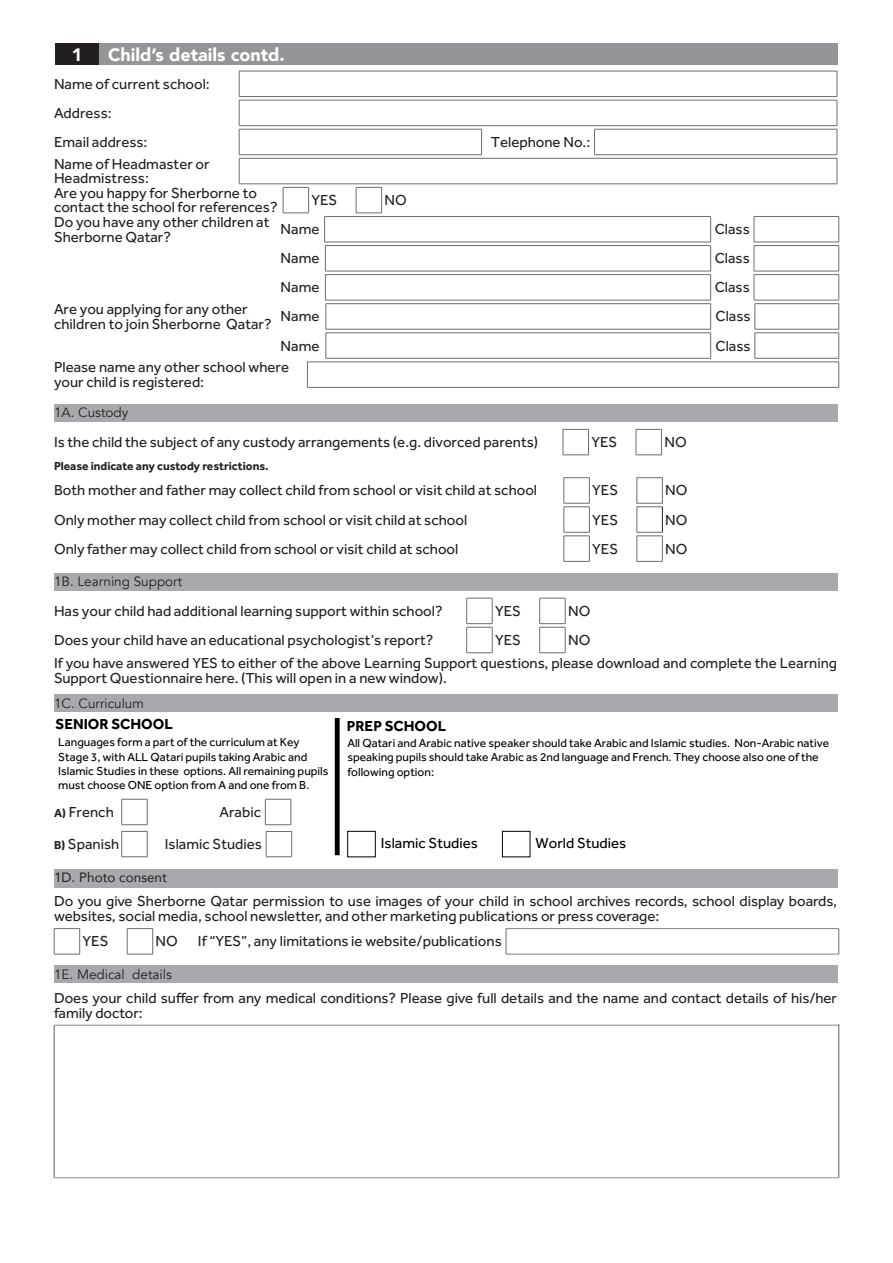
<style>
.page{position:relative;width:893px;height:1263px;background:#fff}
.page>*{position:absolute;margin:0;border:0;box-sizing:border-box;transform-origin:0 0}
.t1{font:900 18px "Avenir";color:#fff}
.t2{font:15px/15px "Effra";color:#231f20}
.t3{font:15px "Effra";color:#000}
.t4{font:700 15px "Effra";color:#000}
.t5{font:13.5px "Avenir";color:#231f20}
.t6{font:13.5px "Avenir";color:#231f20}
.t7{font:12px/14.4px "Effra";color:#000}
.t8{font:700 12px "Effra";color:#231f20}
.s1{font-weight:700;font-size:12px}
</style>
<div class="page">
<div style="left:54px;top:404px;width:783px;height:18px;background:#a8a9ad"></div>
<div style="left:54px;top:573px;width:783px;height:18px;background:#a8a9ad"></div>
<div style="left:54px;top:694px;width:783px;height:18px;background:#a8a9ad"></div>
<div style="left:54px;top:869px;width:783px;height:18px;background:#a8a9ad"></div>
<div style="left:54px;top:965px;width:783px;height:18px;background:#a8a9ad"></div>
<svg style="left:562px;top:429px;width:100px;height:27px"></svg>
<svg style="left:563px;top:477px;width:100px;height:85px"></svg>
<svg style="left:466px;top:598px;width:100px;height:55px"></svg>
<svg style="left:121px;top:799px;width:171px;height:26px"></svg>
<hr style="left:506px;top:928px;width:333px;height:1px;background:#808285">
<hr style="left:506px;top:954px;width:333px;height:1px;background:#808285">
<svg style="left:506px;top:929px;width:1px;height:25px"></svg>
<svg style="left:838px;top:929px;width:1px;height:25px"></svg>
<svg style="left:54px;top:928px;width:99px;height:27px"></svg>
<hr style="left:54px;top:1025px;width:785px;height:1px;background:#808285">
<hr style="left:54px;top:1177px;width:785px;height:1px;background:#808285">
<hr style="left:54px;top:1025px;width:1px;height:152px;background:#6c6d70">
<hr style="left:838px;top:1024px;width:1px;height:153px;background:#6c6d70">
<svg style="left:238px;top:71px;width:601px;height:316px"></svg>
<hr style="left:307px;top:387px;width:532px;height:1px;background:#6c6d70">
<div style="left:55px;top:43px;width:45px;height:22px;background:#231f20"></div>
<div style="left:100px;top:43px;width:738px;height:22px;background:#939598"></div>
<div style="left:347px;top:831px;width:28px;height:26px;border:1px solid #000"></div>
<div style="left:502px;top:831px;width:28px;height:26px;border:1px solid #000"></div>
<svg style="left:121px;top:831px;width:233px;height:26px"></svg>
<div style="left:334px;top:718px;width:6px;height:137px;background:#000"></div>
<p class="t1" style="left:72px;top:39px;width:12px">1</p>
<p class="t1" style="left:108px;top:39px;width:178px">Child’s details contd.</p>
<p class="t2" style="left:54px;top:69px;width:157px;line-height:29.1px">Name of current school:<br>Address:<br>Email address:</p>
<p class="t2" style="left:491px;top:134px;width:101px">Telephone No.:</p>
<p class="t2" style="left:54px;top:157px;width:157px;line-height:13.5px">Name of Headmaster or<br>Headmistress:</p>
<p class="t2" style="left:54px;top:186px;width:225px;line-height:13.5px">Are you happy for Sherborne to contact the school for references?</p>
<p class="t2" style="left:311px;top:192px;width:27px">YES</p>
<p class="t2" style="left:384px;top:192px;width:24px">NO</p>
<p class="t2" style="left:54px;top:214px;width:217px">Do you have any other children at<br>Sherborne Qatar?</p>
<p class="t2" style="left:281px;top:222px;width:40px">Name</p>
<p class="t2" style="left:715px;top:222px;width:37px">Class</p>
<p class="t2" style="left:281px;top:251px;width:40px">Name</p>
<p class="t2" style="left:715px;top:251px;width:37px">Class</p>
<p class="t2" style="left:281px;top:280px;width:40px">Name</p>
<p class="t2" style="left:715px;top:280px;width:37px">Class</p>
<p class="t2" style="left:54px;top:301px;width:219px">Are you applying for any other children to join Sherborne Qatar?</p>
<p class="t2" style="left:281px;top:309px;width:40px">Name</p>
<p class="t2" style="left:716px;top:309px;width:37px">Class</p>
<p class="t2" style="left:281px;top:338px;width:40px">Name</p>
<p class="t2" style="left:716px;top:338px;width:37px">Class</p>
<p class="t2" style="left:54px;top:359px;width:237px">Please name any other school where your child is registered:</p>
<p class="t5" style="left:54px;top:405px;width:76px">1A. Custody</p>
<p class="t2" style="left:54px;top:434px;width:486px">Is the child the subject of any custody arrangements (e.g. divorced parents)</p>
<p class="t2" style="left:591px;top:434px;width:27px">YES</p>
<p class="t2" style="left:664px;top:434px;width:24px">NO</p>
<p class="t8" style="left:54px;top:459px;width:216px">Please indicate any custody restrictions.</p>
<p class="t2" style="left:54px;top:483px;width:485px">Both mother and father may collect child from school or visit child at school</p>
<p class="t2" style="left:592px;top:483px;width:27px">YES</p>
<p class="t2" style="left:665px;top:483px;width:24px">NO</p>
<p class="t2" style="left:54px;top:512px;width:415px">Only mother may collect child from school or visit child at school</p>
<p class="t2" style="left:592px;top:512px;width:27px">YES</p>
<p class="t2" style="left:665px;top:512px;width:24px">NO</p>
<p class="t2" style="left:54px;top:541px;width:406px">Only father may collect child from school or visit child at school</p>
<p class="t2" style="left:592px;top:541px;width:27px">YES</p>
<p class="t2" style="left:665px;top:541px;width:24px">NO</p>
<p class="t5" style="left:54px;top:574px;width:130px">1B. Learning Support</p>
<p class="t2" style="left:54px;top:603px;width:390px">Has your child had additional learning support within school?</p>
<p class="t2" style="left:495px;top:603px;width:27px">YES</p>
<p class="t2" style="left:568px;top:603px;width:24px">NO</p>
<p class="t2" style="left:54px;top:632px;width:381px">Does your child have an educational psychologist’s report?</p>
<p class="t2" style="left:495px;top:632px;width:27px">YES</p>
<p class="t2" style="left:54px;top:628px;width:784px;line-height:23px;text-indent:514px">NO<br>If you have answered YES to either of the above Learning Support questions, please download and complete the Learning</p>
<p class="t2" style="left:54px;top:670px;width:394px">Support Questionnaire here. (This will open in a new window).</p>
<p class="t5" style="left:54px;top:695px;width:91px">1C. Curriculum</p>
<p class="t4" style="left:55px;top:714px;width:119px">SENIOR SCHOOL</p>
<p class="t7" style="left:58px;top:735px;width:272px">Languages form a part of the curriculum at Key Stage 3, with ALL Qatari pupils taking Arabic and Islamic Studies in these options. All remaining pupils must choose ONE option from A and one from B.</p>
<p class="t4" style="left:347px;top:717px;width:101px">PREP SCHOOL</p>
<p class="t7" style="left:347px;top:735px;width:483px">All Qatari and Arabic native speaker should take Arabic and Islamic studies. Non-Arabic native speaking pupils should take Arabic as 2nd language and French. They choose also one of the following option:</p>
<p class="t2" style="left:54px;top:804px;width:61px"><span class="s1">A)</span> French</p>
<p class="t2" style="left:220px;top:804px;width:43px">Arabic</p>
<p class="t2" style="left:54px;top:836px;width:67px"><span class="s1">B)</span> Spanish</p>
<p class="t2" style="left:165px;top:836px;width:99px">Islamic Studies</p>
<p class="t6" style="left:54px;top:867px;width:114px">1D. Photo consent</p>
<p class="t2" style="left:54px;top:893px;width:784px">Do you give Sherborne Qatar permission to use images of your child in school archives records, school display boards, websites, social media, school newsletter, and other marketing publications or press coverage:</p>
<p class="t2" style="left:83px;top:934px;width:27px">YES</p>
<p class="t2" style="left:156px;top:934px;width:24px">NO</p>
<p class="t2" style="left:198px;top:934px;width:305px">If “YES”, any limitations ie website/publications</p>
<p class="t5" style="left:54px;top:966px;width:119px">1E. Medical details</p>
<p class="t2" style="left:54px;top:990px;width:784px">Does your child suffer from any medical conditions? Please give full details and the name and contact details of his/her family doctor:</p>
<p class="t3" style="left:381px;top:834px;width:99px">Islamic Studies</p>
<p class="t3" style="left:536px;top:834px;width:92px">World Studies</p>
</div>
